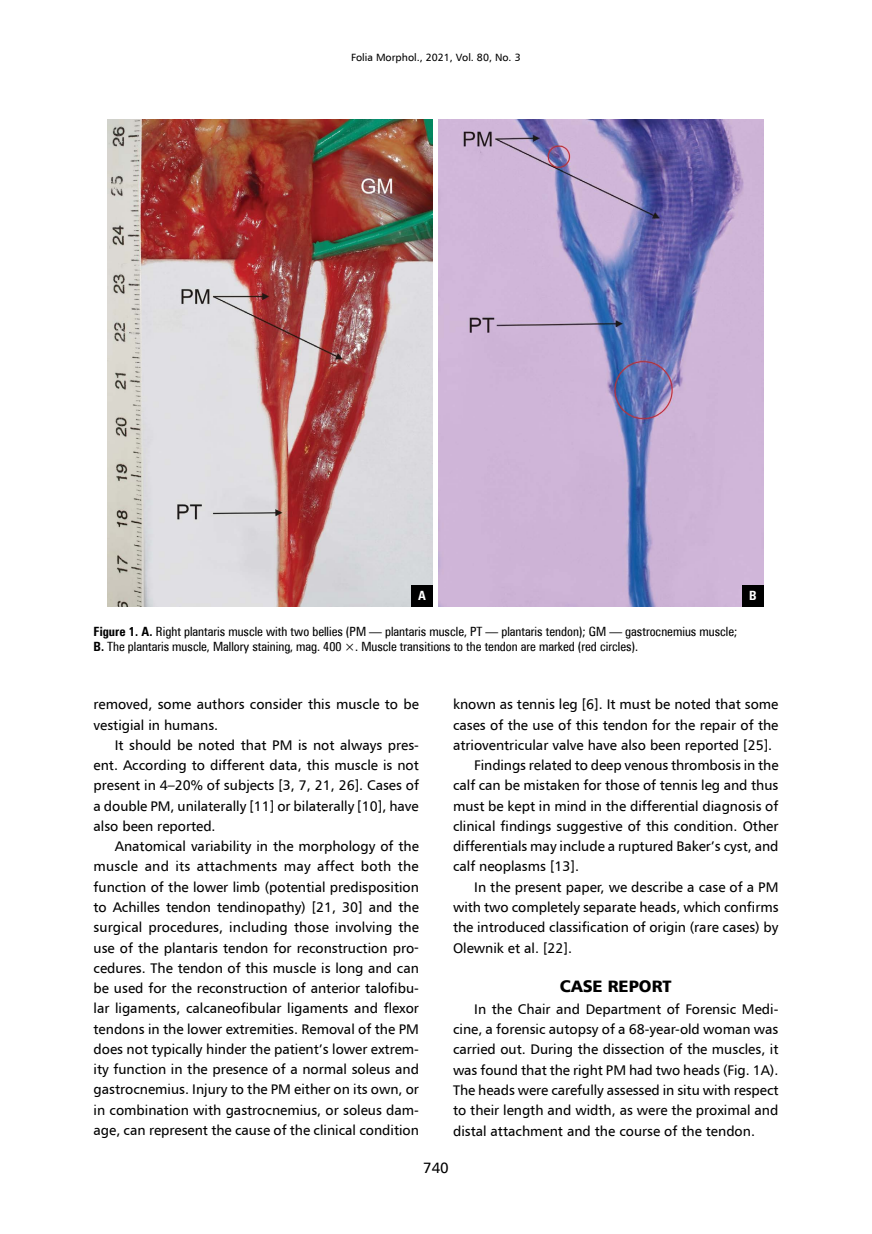
<style>
.page{position:relative;width:872px;height:1234px;background:#fff}
.page>*{position:absolute;margin:0;border:0;box-sizing:border-box;transform-origin:0 0}
.t1{font:16.5px "Humnst 777 Blk EU";color:#000}
.t2{font:15px "Humnst 777 EU";color:#000}
.t3{font:13.95px/20.2px "Humnst 777 EU";color:#000;text-align:justify}
.t4{font:12.75px/15.3px "Zurich Cn EU";color:#000}
.t5{font:700 12.75px "Zurich Cn EU";color:#fff}
.t6{font:10.5px "Humnst 777 EU";color:#000}
.s1{font-weight:700}
</style>
<div class="page">
<img style="left:107px;top:119px;width:326px;height:487px">
<img style="left:438px;top:119px;width:325px;height:487px">
<div style="left:411px;top:585px;width:22px;height:21px;background:#000"></div>
<div style="left:742px;top:585px;width:21px;height:21px;background:#000"></div>
<p class="t6" style="left:351px;top:50px;width:171px">Folia Morphol., 2021, Vol. 80, No. 3</p>
<p class="t5" style="left:418px;top:587px;width:9px">A</p>
<p class="t5" style="left:749px;top:587px;width:9px">B</p>
<p class="t4" style="left:94px;top:623px;width:645px"><span class="s1">Figure 1. A.</span> Right plantaris muscle with two bellies (PM — plantaris muscle, PT — plantaris tendon); GM — gastrocnemius muscle;<br><span class="s1">B.</span> The plantaris muscle, Mallory staining, mag. 400 ×. Muscle transitions to the tendon are marked (red circles).</p>
<p class="t3" style="left:94px;top:694px;width:327px">removed, some authors consider this muscle to be vestigial in humans.</p>
<p class="t3" style="left:94px;top:734px;width:327px;text-indent:21px">It should be noted that PM is not always pres&shy;ent. According to different data, this muscle is not present in 4–20% of subjects [3, 7, 21, 26]. Cases of a double PM, unilaterally [11] or bilaterally [10], have also been reported.</p>
<p class="t3" style="left:94px;top:835px;width:327px;text-indent:21px">Anatomical variability in the morphology of the muscle and its attachments may affect both the function of the lower limb (potential predisposition to Achilles tendon tendinopathy) [21, 30] and the surgical procedures, including those involving the use of the plantaris tendon for reconstruction pro&shy;cedures. The tendon of this muscle is long and can be used for the reconstruction of anterior talofibu&shy;lar ligaments, calcaneofibular ligaments and flexor tendons in the lower extremities. Removal of the PM does not typically hinder the patient’s lower extrem&shy;ity function in the presence of a normal soleus and gastrocnemius. Injury to the PM either on its own, or in combination with gastrocnemius, or soleus dam&shy;age, can represent the cause of the clinical condition</p>
<p class="t3" style="left:453px;top:694px;width:327px">known as tennis leg [6]. It must be noted that some</p>
<p class="t3" style="left:453px;top:714px;width:327px">cases of the use of this tendon for the repair of the</p>
<p class="t3" style="left:453px;top:734px;width:321px">atrioventricular valve have also been reported [25].</p>
<p class="t3" style="left:474px;top:754px;width:306px">Findings related to deep venous thrombosis in the</p>
<p class="t3" style="left:453px;top:775px;width:327px">calf can be mistaken for those of tennis leg and thus</p>
<p class="t3" style="left:453px;top:795px;width:327px">must be kept in mind in the differential diagnosis of</p>
<p class="t3" style="left:453px;top:815px;width:327px">clinical findings suggestive of this condition. Other</p>
<p class="t3" style="left:453px;top:835px;width:327px">differentials may include a ruptured Baker’s cyst, and</p>
<p class="t3" style="left:453px;top:856px;width:128px">calf neoplasms [13].</p>
<p class="t3" style="left:474px;top:876px;width:306px">In the present paper, we describe a case of a PM</p>
<p class="t3" style="left:453px;top:896px;width:327px">with two completely separate heads, which confirms</p>
<p class="t3" style="left:453px;top:916px;width:327px">the introduced classification of origin (rare cases) by</p>
<p class="t3" style="left:453px;top:937px;width:121px">Olewnik et al. [22].</p>
<p class="t1" style="left:560px;top:974px;width:113px">CASE REPORT</p>
<p class="t3" style="left:453px;top:998px;width:327px;text-indent:21px">In the Chair and Department of Forensic Medi&shy;cine, a forensic autopsy of a 68-year-old woman was carried out. During the dissection of the muscles, it was found that the right PM had two heads (Fig. 1A).<br>The heads were carefully assessed in situ with respect to their length and width, as were the proximal and distal attachment and the course of the tendon.</p>
<p class="t2" style="left:423px;top:1157px;width:27px">740</p>
</div>
